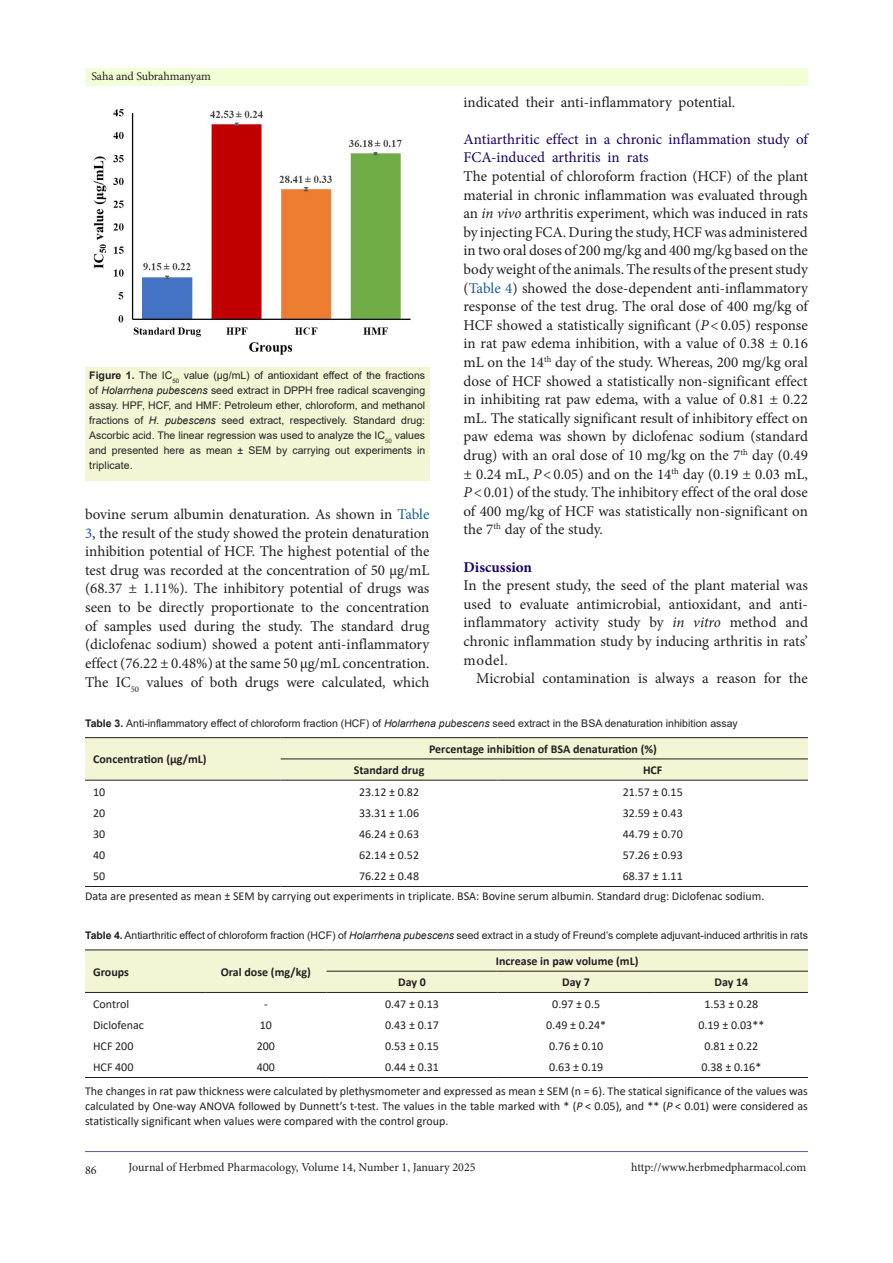
<style>
.page{position:relative;width:893px;height:1263px;background:#fff}
.page>*{position:absolute;margin:0;border:0;box-sizing:border-box;transform-origin:0 0}
.t1{font:15px/18.6px "Minion Pro";color:#231f20;text-align:justify}
.t2{font:15px/18.6px "Minion Pro";color:#190066}
.t3{font:700 15px "Minion Pro";color:#190066}
.t4{font:12px/15px "Calibri";color:#231f20;text-align:justify}
.t5{font:700 12px "Calibri";color:#231f20}
.t6{font:12px "Minion Pro";letter-spacing:-.005em;color:#231f20}
.t7{font:10.5px/15px "Arial";color:#231f20;text-align:justify}
.s1{font-weight:700}
.s2{font-style:italic}
.s3{color:#175d9e}
</style>
<div class="page">
<hr style="left:85px;top:1151px;width:723px;height:1px;background:#5e5ca5">
<div style="left:85px;top:68px;width:723px;height:17px;background:#f2ffd6"></div>
<img style="left:93px;top:109px;width:318px;height:246px">
<div style="left:85px;top:367px;width:344px;height:113px;background:#f2f6d5"></div>
<div style="left:85px;top:738px;width:723px;height:42px;background:#f2f6d5"></div>
<hr style="left:85px;top:737px;width:196px;height:1px;background:#231f20">
<hr style="left:281px;top:737px;width:216px;height:1px;background:#231f20">
<hr style="left:497px;top:737px;width:311px;height:1px;background:#231f20">
<hr style="left:281px;top:758px;width:216px;height:1px;background:#231f20">
<hr style="left:497px;top:758px;width:311px;height:1px;background:#231f20">
<hr style="left:85px;top:780px;width:196px;height:1px;background:#231f20">
<hr style="left:281px;top:780px;width:216px;height:1px;background:#231f20">
<hr style="left:497px;top:780px;width:311px;height:1px;background:#231f20">
<hr style="left:85px;top:886px;width:196px;height:1px;background:#231f20">
<hr style="left:281px;top:886px;width:216px;height:1px;background:#231f20">
<hr style="left:497px;top:886px;width:311px;height:1px;background:#231f20">
<div style="left:85px;top:950px;width:723px;height:42px;background:#f2f6d5"></div>
<hr style="left:85px;top:949px;width:120px;height:1px;background:#231f20">
<hr style="left:205px;top:949px;width:121px;height:1px;background:#231f20">
<hr style="left:326px;top:949px;width:171px;height:1px;background:#231f20">
<hr style="left:497px;top:949px;width:158px;height:1px;background:#231f20">
<hr style="left:655px;top:949px;width:153px;height:1px;background:#231f20">
<hr style="left:326px;top:971px;width:171px;height:1px;background:#231f20">
<hr style="left:497px;top:971px;width:158px;height:1px;background:#231f20">
<hr style="left:655px;top:971px;width:153px;height:1px;background:#231f20">
<hr style="left:85px;top:992px;width:120px;height:1px;background:#231f20">
<hr style="left:205px;top:992px;width:121px;height:1px;background:#231f20">
<hr style="left:326px;top:992px;width:171px;height:1px;background:#231f20">
<hr style="left:497px;top:992px;width:158px;height:1px;background:#231f20">
<hr style="left:655px;top:992px;width:153px;height:1px;background:#231f20">
<hr style="left:85px;top:1077px;width:120px;height:1px;background:#231f20">
<hr style="left:205px;top:1077px;width:121px;height:1px;background:#231f20">
<hr style="left:326px;top:1077px;width:171px;height:1px;background:#231f20">
<hr style="left:497px;top:1077px;width:158px;height:1px;background:#231f20">
<hr style="left:655px;top:1077px;width:153px;height:1px;background:#231f20">
<p class="t6" style="left:91px;top:68px;width:121px">Saha and Subrahmanyam</p>
<p class="t7" style="left:89px;top:368px;width:337px"><span class="s1">Figure 1.</span> The IC<sub>50</sub> value (μg/mL) of antioxidant effect of the fractions of <span class="s2">Holarrhena pubescens</span> seed extract in DPPH free radical scavenging assay. HPF, HCF, and HMF: Petroleum ether, chloroform, and methanol fractions of <span class="s2">H. pubescens</span> seed extract, respectively. Standard drug:<br>Ascorbic acid. The linear regression was used to analyze the IC<sub>50</sub> values and presented here as mean ± SEM by carrying out experiments in triplicate.</p>
<p class="t1" style="left:85px;top:505px;width:346px">bovine serum albumin denaturation. As shown in <span class="s3">Table 3</span>, the result of the study showed the protein denaturation inhibition potential of HCF. The highest potential of the test drug was recorded at the concentration of 50 μg/mL (68.37 ± 1.11%). The inhibitory potential of drugs was seen to be directly proportionate to the concentration of samples used during the study. The standard drug (diclofenac sodium) showed a potent anti-inflammatory effect (76.22 ± 0.48%) at the same 50 μg/mL concentration.<br>The IC<sub>50</sub> values of both drugs were calculated, which</p>
<p class="t1" style="left:463px;top:93px;width:273px">indicated their anti-inflammatory potential.</p>
<p class="t2" style="left:463px;top:130px;width:346px">Antiarthritic effect in a chronic inflammation study of<br>FCA-induced arthritis in rats</p>
<p class="t1" style="left:463px;top:167px;width:346px">The potential of chloroform fraction (HCF) of the plant material in chronic inflammation was evaluated through an <span class="s2">in vivo</span> arthritis experiment, which was induced in rats by injecting FCA. During the study, HCF was administered in two oral doses of 200 mg/kg and 400 mg/kg based on the body weight of the animals. The results of the present study (<span class="s3">Table 4</span>) showed the dose-dependent anti-inflammatory response of the test drug. The oral dose of 400 mg/kg of HCF showed a statistically significant (<span class="s2">P</span>&lt;0.05) response in rat paw edema inhibition, with a value of 0.38 ± 0.16 mL on the 14<sup>th</sup> day of the study. Whereas, 200 mg/kg oral dose of HCF showed a statistically non-significant effect in inhibiting rat paw edema, with a value of 0.81 ± 0.22 mL. The statically significant result of inhibitory effect on paw edema was shown by diclofenac sodium (standard drug) with an oral dose of 10 mg/kg on the 7<sup>th</sup> day (0.49 ± 0.24 mL, <span class="s2">P</span>&lt;0.05) and on the 14<sup>th</sup> day (0.19 ± 0.03 mL, <span class="s2">P</span>&lt;0.01) of the study. The inhibitory effect of the oral dose of 400 mg/kg of HCF was statistically non-significant on the 7<sup>th</sup> day of the study.</p>
<p class="t3" style="left:463px;top:556px;width:70px">Discussion</p>
<p class="t1" style="left:463px;top:576px;width:346px">In the present study, the seed of the plant material was used to evaluate antimicrobial, antioxidant, and anti&shy;inflammatory activity study by <span class="s2">in vitro</span> method and chronic inflammation study by inducing arthritis in rats’ model.</p>
<p class="t1" style="left:476px;top:669px;width:333px">Microbial contamination is always a reason for the</p>
<p class="t7" style="left:85px;top:716px;width:654px"><span class="s1">Table 3.</span> Anti-inflammatory effect of chloroform fraction (HCF) of <span class="s2">Holarrhena pubescens</span> seed extract in the BSA denaturation inhibition assay</p>
<p class="t5" style="left:93px;top:751px;width:115px">Concentration (µg/mL)</p>
<p class="t5" style="left:429px;top:740px;width:230px">Percentage inhibition of BSA denaturation (%)</p>
<p class="t5" style="left:354px;top:761px;width:72px">Standard drug</p>
<p class="t5" style="left:643px;top:761px;width:21px">HCF</p>
<p class="t4" style="left:93px;top:784px;width:14px">10</p>
<p class="t4" style="left:359px;top:784px;width:62px">23.12 ± 0.82</p>
<p class="t4" style="left:623px;top:784px;width:62px">21.57 ± 0.15</p>
<p class="t4" style="left:93px;top:805px;width:14px">20</p>
<p class="t4" style="left:359px;top:805px;width:62px">33.31 ± 1.06</p>
<p class="t4" style="left:623px;top:805px;width:62px">32.59 ± 0.43</p>
<p class="t4" style="left:93px;top:826px;width:14px">30</p>
<p class="t4" style="left:359px;top:826px;width:62px">46.24 ± 0.63</p>
<p class="t4" style="left:623px;top:826px;width:62px">44.79 ± 0.70</p>
<p class="t4" style="left:93px;top:847px;width:14px">40</p>
<p class="t4" style="left:359px;top:847px;width:62px">62.14 ± 0.52</p>
<p class="t4" style="left:623px;top:847px;width:62px">57.26 ± 0.93</p>
<p class="t4" style="left:93px;top:868px;width:14px">50</p>
<p class="t4" style="left:359px;top:868px;width:62px">76.22 ± 0.48</p>
<p class="t4" style="left:623px;top:868px;width:62px">68.37 ± 1.11</p>
<p class="t4" style="left:85px;top:888px;width:681px">Data are presented as mean ± SEM by carrying out experiments in triplicate. BSA: Bovine serum albumin. Standard drug: Diclofenac sodium.</p>
<p class="t7" style="left:85px;top:928px;width:724px"><span class="s1">Table 4.</span> Antiarthritic effect of chloroform fraction (HCF) of <span class="s2">Holarrhena pubescens</span> seed extract in a study of Freund’s complete adjuvant-induced arthritis in rats</p>
<p class="t5" style="left:93px;top:963px;width:37px">Groups</p>
<p class="t5" style="left:221px;top:963px;width:92px">Oral dose (mg/kg)</p>
<p class="t5" style="left:496px;top:952px;width:144px">Increase in paw volume (mL)</p>
<p class="t5" style="left:398px;top:974px;width:29px">Day 0</p>
<p class="t5" style="left:562px;top:974px;width:29px">Day 7</p>
<p class="t5" style="left:714px;top:974px;width:35px">Day 14</p>
<p class="t4" style="left:93px;top:996px;width:38px">Control</p>
<p class="t4" style="left:264px;top:996px;width:5px">-</p>
<p class="t4" style="left:385px;top:996px;width:55px">0.47 ± 0.13</p>
<p class="t4" style="left:552px;top:996px;width:49px">0.97 ± 0.5</p>
<p class="t4" style="left:704px;top:996px;width:55px">1.53 ± 0.28</p>
<p class="t4" style="left:93px;top:1017px;width:52px">Diclofenac</p>
<p class="t4" style="left:260px;top:1017px;width:14px">10</p>
<p class="t4" style="left:385px;top:1017px;width:55px">0.43 ± 0.17</p>
<p class="t4" style="left:546px;top:1017px;width:61px">0.49 ± 0.24*</p>
<p class="t4" style="left:698px;top:1017px;width:67px">0.19 ± 0.03**</p>
<p class="t4" style="left:93px;top:1038px;width:42px">HCF 200</p>
<p class="t4" style="left:257px;top:1038px;width:20px">200</p>
<p class="t4" style="left:385px;top:1038px;width:55px">0.53 ± 0.15</p>
<p class="t4" style="left:549px;top:1038px;width:55px">0.76 ± 0.10</p>
<p class="t4" style="left:704px;top:1038px;width:55px">0.81 ± 0.22</p>
<p class="t4" style="left:93px;top:1059px;width:42px">HCF 400</p>
<p class="t4" style="left:257px;top:1059px;width:20px">400</p>
<p class="t4" style="left:385px;top:1059px;width:55px">0.44 ± 0.31</p>
<p class="t4" style="left:549px;top:1059px;width:55px">0.63 ± 0.19</p>
<p class="t4" style="left:701px;top:1059px;width:61px">0.38 ± 0.16*</p>
<p class="t4" style="left:85px;top:1083px;width:724px">The changes in rat paw thickness were calculated by plethysmometer and expressed as mean ± SEM (n = 6). The statical significance of the values was calculated by One-way ANOVA followed by Dunnett’s t-test. The values in the table marked with * (<span class="s2">P</span> &lt; 0.05), and ** (<span class="s2">P</span> &lt; 0.01) were considered as statistically significant when values were compared with the control group.</p>
<p class="t6" style="left:85px;top:1162px;width:13px">86</p>
<p class="t6" style="left:128px;top:1159px;width:349px">Journal of Herbmed Pharmacology, Volume 14, Number 1, January 2025</p>
<p class="t6" style="left:631px;top:1159px;width:177px">http://www.herbmedpharmacol.com</p>
</div>
